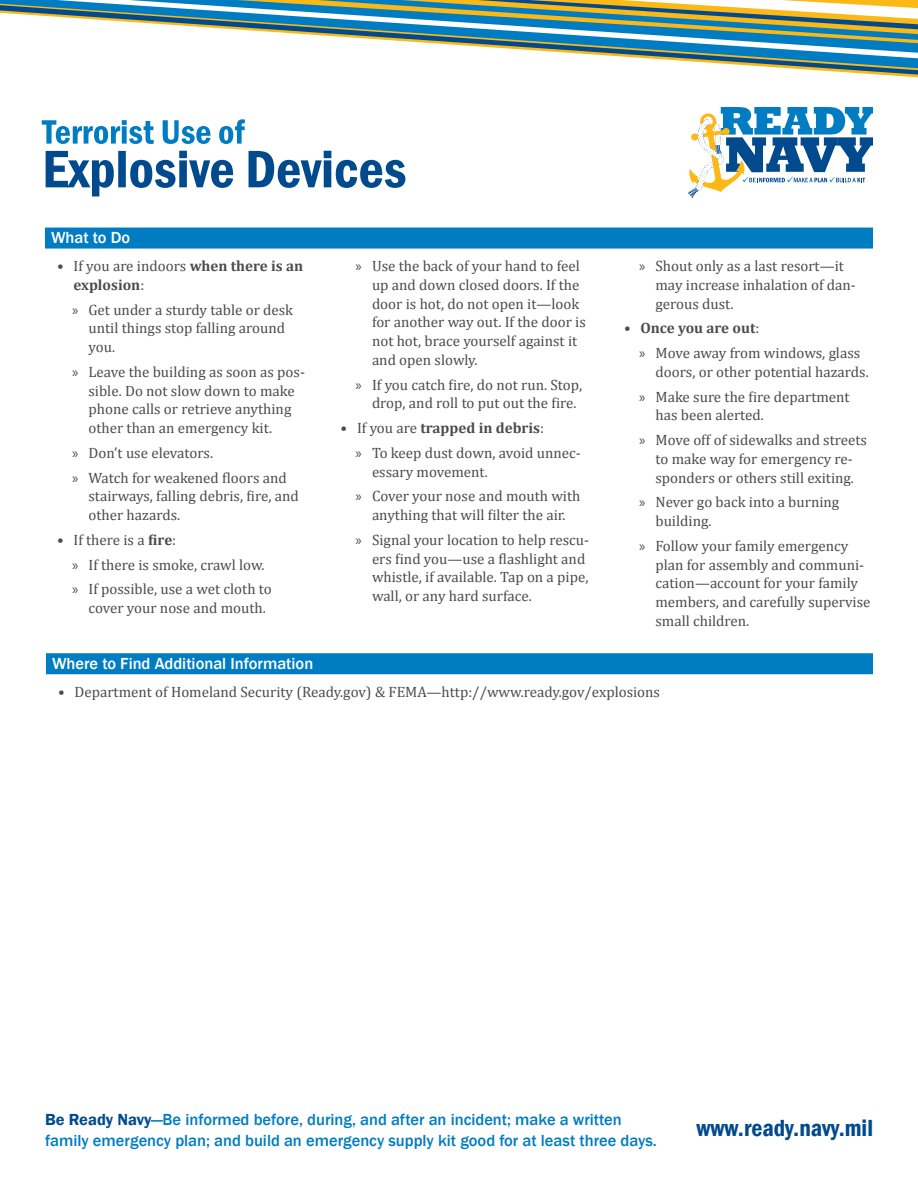
<style>
.page{position:relative;width:918px;height:1188px;background:#fff}
.page>*{position:absolute;margin:0;border:0;box-sizing:border-box;transform-origin:0 0}
.t1{font:600 condensed 24px "Franklin Gothic";color:#004a8d}
.t2{font:500 16.5px/21px "Franklin Gothic";color:#007cc2}
.head_copy{font:500 16.5px "Franklin Gothic";color:#fff}
.t3{font:15px/18.8px "Cambria";color:#4b4c4d}
.t4{font:700 15px/18.8px "Cambria";color:#4b4c4d}
.s1{font-weight:400}
.s2{font-family:"Myriad Pro"}
.s3{font-weight:700}
.s4{font-weight:600;color:#004a8d}
</style>
<div class="page">
<svg style="left:0;top:5px;width:918px;height:70px"></svg>
<svg style="left:237px;top:0;width:681px;height:43px"></svg>
<svg style="left:688px;top:107px;width:185px;height:91px"></svg>
<svg style="left:46px;top:151px;width:359px;height:45px"></svg>
<svg style="left:42px;top:119px;width:203px;height:25px"></svg>
<div style="left:45px;top:228px;width:828px;height:21px;background:#007cc2"></div>
<div style="left:46px;top:653px;width:827px;height:21px;background:#007cc2"></div>
<p class="head_copy" style="left:51px;top:228px;width:81px">What to Do</p>
<p class="t4" style="left:74px;top:256px;width:231px;text-indent:-16px"><span class="s1">• If you are indoors</span> when there is an explosion<span class="s1">:</span></p>
<p class="t3" style="left:88px;top:300px;width:206px;text-indent:-16px"><span class="s2">»</span> Get under a sturdy table or desk until things stop falling around you.</p>
<p class="t3" style="left:88px;top:362px;width:218px;text-indent:-16px"><span class="s2">»</span> Leave the building as soon as pos&shy;sible. Do not slow down to make phone calls or retrieve anything other than an emergency kit.</p>
<p class="t3" style="left:72px;top:443px;width:143px"><span class="s2">»</span> Don’t use elevators.</p>
<p class="t3" style="left:88px;top:468px;width:212px;text-indent:-16px"><span class="s2">»</span> Watch for weakened floors and stairways, falling debris, fire, and other hazards.</p>
<p class="t3" style="left:57px;top:530px;width:121px">• If there is a <span class="s3">fire</span>:</p>
<p class="t3" style="left:72px;top:555px;width:194px"><span class="s2">»</span> If there is smoke, crawl low.</p>
<p class="t3" style="left:88px;top:580px;width:185px;text-indent:-16px"><span class="s2">»</span> If possible, use a wet cloth to cover your nose and mouth.</p>
<p class="t3" style="left:372px;top:257px;width:215px;text-indent:-16px"><span class="s2">»</span> Use the back of your hand to feel up and down closed doors. If the door is hot, do not open it—look for another way out. If the door is not hot, brace yourself against it and open slowly.</p>
<p class="t3" style="left:372px;top:375px;width:212px;text-indent:-16px"><span class="s2">»</span> If you catch fire, do not run. Stop, drop, and roll to put out the fire.</p>
<p class="t4" style="left:340px;top:418px;width:205px"><span class="s1">• If you are</span> trapped in debris<span class="s1">:</span></p>
<p class="t3" style="left:372px;top:443px;width:210px;text-indent:-16px"><span class="s2">»</span> To keep dust down, avoid unnec&shy;essary movement.</p>
<p class="t3" style="left:356px;top:487px;width:227px;text-align:center"><span class="s2">»</span> Cover your nose and mouth with anything that will filter the air.</p>
<p class="t3" style="left:372px;top:530px;width:219px;text-indent:-16px"><span class="s2">»</span> Signal your location to help rescu&shy;ers find you—use a flashlight and whistle, if available. Tap on a pipe, wall, or any hard surface.</p>
<p class="t3" style="left:656px;top:257px;width:202px;text-indent:-16px"><span class="s2">»</span> Shout only as a last resort—it may increase inhalation of dan&shy;gerous dust.</p>
<p class="t4" style="left:624px;top:318px;width:137px"><span class="s1">•</span> Once you are out<span class="s1">:</span></p>
<p class="t3" style="left:656px;top:344px;width:215px;text-indent:-16px"><span class="s2">»</span> Move away from windows, glass doors, or other potential hazards.</p>
<p class="t3" style="left:656px;top:387px;width:196px;text-indent:-16px"><span class="s2">»</span> Make sure the fire department has been alerted.</p>
<p class="t3" style="left:639px;top:431px;width:229px;text-align:center"><span class="s2">»</span> Move off of sidewalks and streets to make way for emergency re&shy;sponders or others still exiting.</p>
<p class="t3" style="left:656px;top:493px;width:185px;text-indent:-16px"><span class="s2">»</span> Never go back into a burning building.</p>
<p class="t3" style="left:656px;top:536px;width:217px;text-indent:-16px"><span class="s2">»</span> Follow your family emergency plan for assembly and communi&shy;cation—account for your family members, and carefully supervise small children.</p>
<p class="head_copy" style="left:52px;top:653px;width:263px">Where to Find Additional Information</p>
<p class="t3" style="left:58px;top:682px;width:604px">• Department of Homeland Security (Ready.gov) &amp; FEMA—http://www.ready.gov/explosions</p>
<p class="t2" style="left:45px;top:1109px;width:613px"><span class="s4">Be Ready Navy</span>—Be informed before, during, and after an incident; make a written family emergency plan; and build an emergency supply kit good for at least three days.</p>
<h1 class="t1" style="left:697px;top:1112px;width:178px">www.ready.navy.mil</h1>
</div>
